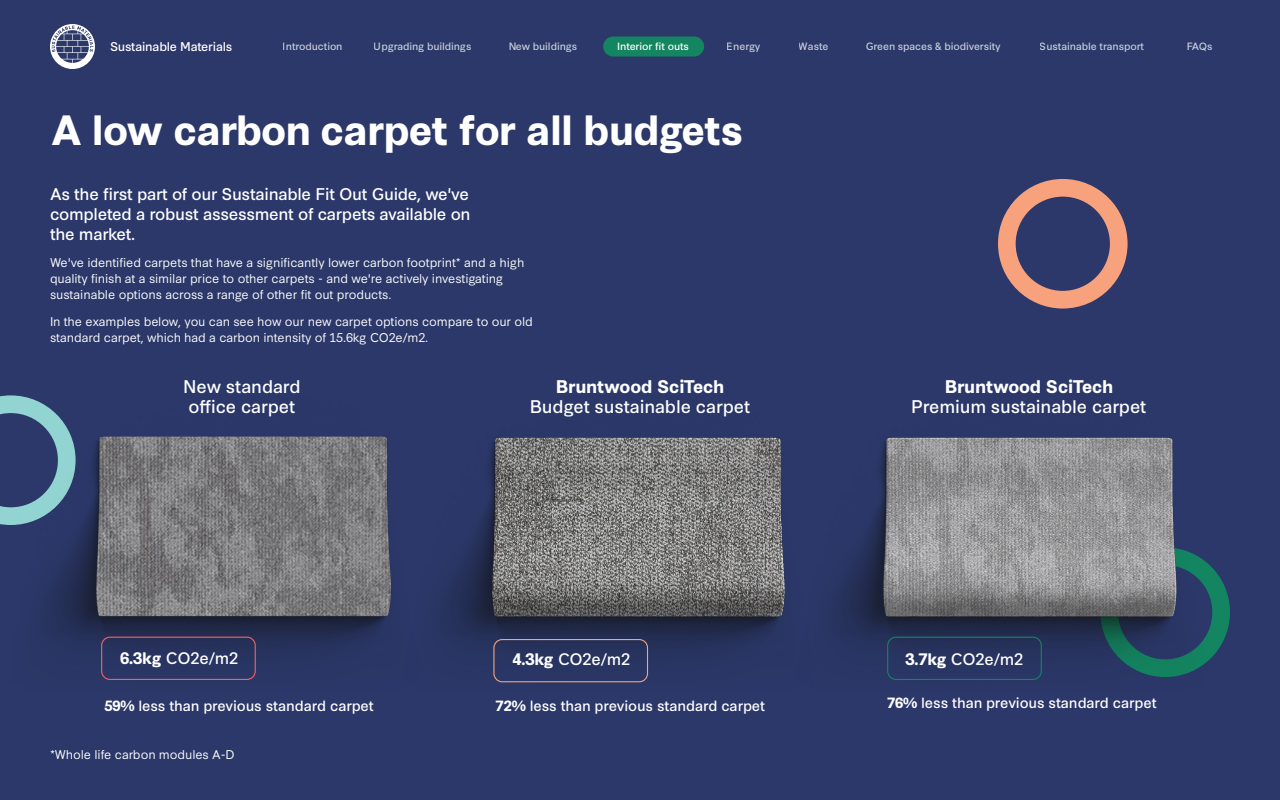
<style>
.page{position:relative;width:1280px;height:800px;background:#2b3869}
.page>*{position:absolute;margin:0;border:0;box-sizing:border-box;transform-origin:0 0}
.t1{font:700 40px "Synthese";letter-spacing:-.02em;color:#fff}
.t2{font:17.3px/20.8px "Synthese";letter-spacing:-.01em;color:#fff;text-align:center}
.t3{font:700 17.3px "Synthese";letter-spacing:-.01em;color:#fff}
.t4{font:16px/20px "Synthese";letter-spacing:-.02em;color:#fff;text-align:justify}
.t5{font:15.7px "Synthese";letter-spacing:-.01em;color:#fff}
.t6{font:14px "Synthese";letter-spacing:-.01em;color:#fff}
.t7{font:12px/16px "Synthese";letter-spacing:-.01em;color:#fff}
.t8{font:12px "Synthese";letter-spacing:-.02em;color:#fff}
.t9{font:10px "Synthese";letter-spacing:-.01em;color:#fff}
.s1{font-weight:700}
</style>
<div class="page">
<svg style="left:998px;top:179px;width:130px;height:130px"></svg>
<svg style="left:0;top:395px;width:11px;height:130px"></svg>
<img style="left:11px;top:395px;width:381px;height:284px">
<div style="left:101px;top:637px;width:155px;height:43px;border:1px solid #f76161;border-radius:8px"></div>
<img style="left:878px;top:437px;width:352px;height:241px">
<div style="left:887px;top:637px;width:155px;height:43px;border:1px solid #148561;border-radius:8px"></div>
<svg style="left:50px;top:24px;width:45px;height:45px"></svg>
<img style="left:445px;top:437px;width:433px;height:246px">
<div style="left:493px;top:639px;width:155px;height:43px;border:1px solid #f7a17d;border-radius:8px"></div>
<div style="left:603px;top:37px;width:101px;height:20px;background:#148561;border-radius:10px"></div>
<p class="t8" style="left:110px;top:37px;width:124px">Sustainable Materials</p>
<p class="t9" style="left:283px;top:38px;width:61px">Introduction</p>
<p class="t9" style="left:374px;top:38px;width:99px">Upgrading buildings</p>
<p class="t9" style="left:508px;top:38px;width:71px">New buildings</p>
<p class="t9" style="left:617px;top:38px;width:73px">Interior fit outs</p>
<p class="t9" style="left:727px;top:38px;width:35px">Energy</p>
<p class="t9" style="left:799px;top:38px;width:31px">Waste</p>
<p class="t9" style="left:866px;top:38px;width:137px">Green spaces &amp; biodiversity</p>
<p class="t9" style="left:1040px;top:38px;width:106px">Sustainable transport</p>
<p class="t9" style="left:1186px;top:38px;width:28px">FAQs</p>
<h1 class="t1" style="left:51px;top:98px;width:694px">A low carbon carpet for all budgets</h1>
<h3 class="t4" style="left:50px;top:182px;width:422px">As the first part of our Sustainable Fit Out Guide, we've completed a robust assessment of carpets available on the market.</h3>
<p class="t7" style="left:50px;top:253px;width:476px">We've identified carpets that have a significantly lower carbon footprint* and a high quality finish at a similar price to other carpets - and we're actively investigating sustainable options across a range of other fit out products.</p>
<p class="t7" style="left:50px;top:313px;width:485px">In the examples below, you can see how our new carpet options compare to our old standard carpet, which had a carbon intensity of 15.6kg CO2e/m2.</p>
<h2 class="t2" style="left:183px;top:374px;width:119px">New standard office carpet</h2>
<h2 class="t3" style="left:556px;top:373px;width:170px">Bruntwood SciTech</h2>
<h2 class="t2" style="left:530px;top:395px;width:222px">Budget sustainable carpet</h2>
<h2 class="t3" style="left:945px;top:373px;width:170px">Bruntwood SciTech</h2>
<h2 class="t2" style="left:911px;top:395px;width:237px">Premium sustainable carpet</h2>
<h3 class="t5" style="left:120px;top:645px;width:120px"><span class="s1">6.3kg</span> CO2e/m2</h3>
<h3 class="t5" style="left:512px;top:646px;width:120px"><span class="s1">4.3kg</span> CO2e/m2</h3>
<h3 class="t5" style="left:905px;top:646px;width:120px"><span class="s1">3.7kg</span> CO2e/m2</h3>
<p class="t6" style="left:104px;top:694px;width:271px"><span class="s1">59%</span> less than previous standard carpet</p>
<p class="t6" style="left:887px;top:692px;width:271px"><span class="s1">76%</span> less than previous standard carpet</p>
<p class="t6" style="left:496px;top:694px;width:271px"><span class="s1">72%</span> less than previous standard carpet</p>
<p class="t7" style="left:50px;top:745px;width:186px">*Whole life carbon modules A-D</p>
</div>
